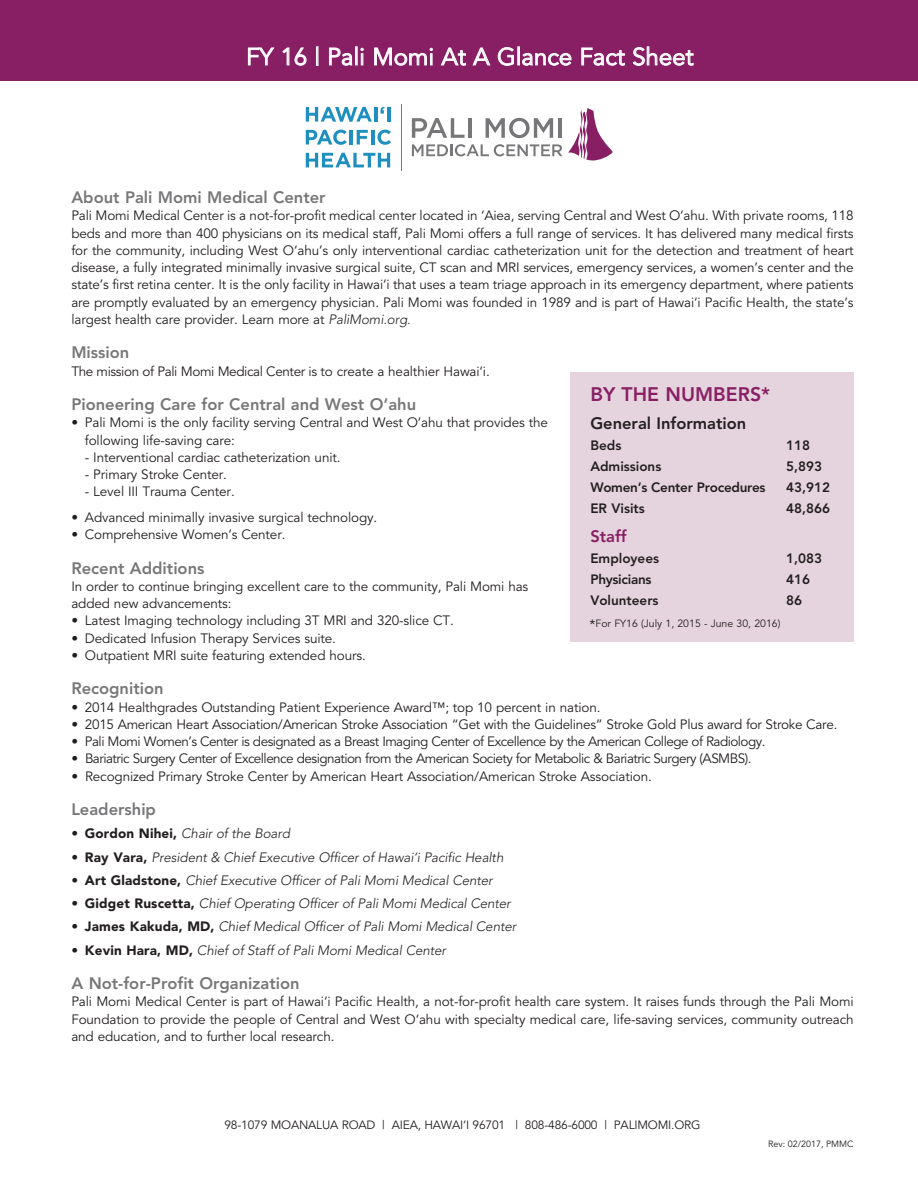
<style>
.page{position:relative;width:918px;height:1188px;background:#fff}
.page>*{position:absolute;margin:0;border:0;box-sizing:border-box;transform-origin:0 0}
.t1{font:24px "Avenir";color:#fff}
.t2{font:800 19.5px "Avenir";color:#881f65}
.t3{font:800 16.5px "Avenir";color:#777779}
.t4{font:800 16.5px "Avenir";color:#231f20}
.t5{font:800 16.5px "Avenir";color:#881f65}
.t6{font:13.5px/17.2px "Avenir";letter-spacing:-.01em;color:#231f20;text-align:justify}
.t7{font:italic 300 13.5px "Avenir";letter-spacing:-.01em;color:#231f20}
.t8{font:13.5px "Avenir";letter-spacing:-.04em;color:#231f20}
.t9{font:800 13.5px "Avenir";color:#231f20}
.t10{font:13.5px "Avenir";letter-spacing:-.03em;color:#231f20}
.t11{font:800 13.5px "Avenir";letter-spacing:-.02em;color:#231f20}
.t12{font:12px "Avenir";letter-spacing:-.015em;color:#231f20}
.t13{font:10.5px "Avenir";color:#231f20}
.t14{font:9px "Avenir";color:#231f20}
.s1{font-weight:300;font-style:italic}
.s2{font-weight:900;font-style:normal}
.s3{font-size:13.5px}
</style>
<div class="page">
<div style="left:0;top:0;width:918px;height:81px;background:#881f65"></div>
<svg style="left:248px;top:47px;width:27px;height:19px"></svg>
<svg style="left:282px;top:47px;width:25px;height:19px"></svg>
<div style="left:316px;top:46px;width:2px;height:20px;border:1px solid #fff"></div>
<svg style="left:329px;top:47px;width:24px;height:19px"></svg>
<div style="left:355px;top:46px;width:3px;height:19px;border:1px solid #fff"></div>
<svg style="left:361px;top:48px;width:3px;height:17px"></svg>
<svg style="left:374px;top:47px;width:59px;height:19px"></svg>
<svg style="left:440px;top:47px;width:26px;height:19px"></svg>
<svg style="left:472px;top:47px;width:19px;height:19px"></svg>
<svg style="left:497px;top:47px;width:17px;height:19px"></svg>
<div style="left:517px;top:46px;width:3px;height:19px;border:1px solid #fff"></div>
<svg style="left:522px;top:53px;width:50px;height:13px"></svg>
<svg style="left:581px;top:47px;width:44px;height:19px"></svg>
<svg style="left:632px;top:46px;width:62px;height:20px"></svg>
<div style="left:570px;top:372px;width:284px;height:270px;background:#e5d4dd"></div>
<svg style="left:568px;top:108px;width:45px;height:53px"></svg>
<svg style="left:412px;top:118px;width:53px;height:20px"></svg>
<hr style="left:468px;top:118px;width:4px;height:20px;background:#777779">
<svg style="left:486px;top:118px;width:67px;height:20px"></svg>
<hr style="left:558px;top:118px;width:4px;height:20px;background:#777779">
<svg style="left:412px;top:144px;width:150px;height:12px"></svg>
<svg style="left:306px;top:107px;width:66px;height:15px"></svg>
<hr style="left:374px;top:107px;width:4px;height:15px;background:#1e8fbf">
<svg style="left:381px;top:107px;width:4px;height:7px"></svg>
<hr style="left:387px;top:107px;width:3px;height:15px;background:#1e8fbf">
<svg style="left:306px;top:130px;width:41px;height:15px"></svg>
<hr style="left:350px;top:130px;width:3px;height:15px;background:#1e8fbf">
<svg style="left:357px;top:130px;width:11px;height:15px"></svg>
<hr style="left:371px;top:130px;width:3px;height:15px;background:#1e8fbf">
<svg style="left:378px;top:130px;width:13px;height:15px"></svg>
<svg style="left:306px;top:153px;width:84px;height:14px"></svg>
<hr style="left:401px;top:104px;width:1px;height:66px;background:#777779">
<h1 class="t1" style="left:246px;top:43px;width:449px">FY 16 | Pali Momi At A Glance Fact Sheet</h1>
<p class="t3" style="left:71px;top:188px;width:256px">About Pali Momi Medical Center</p>
<p class="t6" style="left:71px;top:208px;width:784px">Pali Momi Medical Center is a not-for-profit medical center located in ‘Aiea, serving Central and West O‘ahu. With private rooms, 118 beds and more than 400 physicians on its medical staff, Pali Momi offers a full range of services. It has delivered many medical firsts for the community, including West O‘ahu’s only interventional cardiac catheterization unit for the detection and treatment of heart disease, a fully integrated minimally invasive surgical suite, CT scan and MRI services, emergency services, a women’s center and the state’s first retina center. It is the only facility in Hawai‘i that uses a team triage approach in its emergency department, where patients are promptly evaluated by an emergency physician. Pali Momi was founded in 1989 and is part of Hawai‘i Pacific Health, the state’s largest health care provider. Learn more at <span class="s1">PaliMomi.org.</span></p>
<p class="t3" style="left:71px;top:343px;width:60px">Mission</p>
<p class="t10" style="left:71px;top:363px;width:420px">The mission of Pali Momi Medical Center is to create a healthier Hawai‘i.</p>
<p class="t3" style="left:71px;top:395px;width:346px">Pioneering Care for Central and West O‘ahu</p>
<p class="t6" style="left:85px;top:415px;width:465px;text-indent:-14px">• Pali Momi is the only facility serving Central and West O’ahu that provides the following life-saving care:</p>
<p class="t6" style="left:85px;top:449px;width:257px">- Interventional cardiac catheterization unit.</p>
<p class="t6" style="left:85px;top:466px;width:143px">- Primary Stroke Center.</p>
<p class="t6" style="left:85px;top:484px;width:151px">- Level III Trauma Center.</p>
<p class="t6" style="left:71px;top:509px;width:307px">• Advanced minimally invasive surgical technology.</p>
<p class="t6" style="left:71px;top:526px;width:216px">• Comprehensive Women’s Center.</p>
<p class="t3" style="left:71px;top:558px;width:135px">Recent Additions</p>
<p class="t6" style="left:71px;top:578px;width:458px">In order to continue bringing excellent care to the community, Pali Momi has added new advancements:</p>
<p class="t6" style="left:71px;top:613px;width:384px">• Latest Imaging technology including 3T MRI and 320-slice CT.</p>
<p class="t6" style="left:71px;top:630px;width:266px">• Dedicated Infusion Therapy Services suite.</p>
<p class="t6" style="left:71px;top:647px;width:296px">• Outpatient MRI suite featuring extended hours.</p>
<p class="t3" style="left:71px;top:679px;width:94px">Recognition</p>
<p class="t6" style="left:71px;top:699px;width:531px">• 2014 Healthgrades Outstanding Patient Experience Award™; top 10 percent in nation.</p>
<p class="t6" style="left:71px;top:716px;width:768px">• 2015 American Heart Association/American Stroke Association “Get with the Guidelines” Stroke Gold Plus award for Stroke Care.</p>
<p class="t8" style="left:71px;top:734px;width:696px">• Pali Momi Women’s Center is designated as a Breast Imaging Center of Excellence by the American College of Radiology.</p>
<p class="t8" style="left:72px;top:751px;width:681px">• Bariatric Surgery Center of Excellence designation from the American Society for Metabolic &amp; Bariatric Surgery (ASMBS).</p>
<p class="t6" style="left:72px;top:768px;width:582px">• Recognized Primary Stroke Center by American Heart Association/American Stroke Association.</p>
<p class="t3" style="left:71px;top:800px;width:86px">Leadership</p>
<p class="t7" style="left:71px;top:826px;width:220px"><span class="s2">• Gordon Nihei,</span> Chair of the Board</p>
<p class="t7" style="left:71px;top:849px;width:434px"><span class="s2">• Ray Vara,</span> President &amp; Chief Executive Officer of Hawai‘i Pacific Health</p>
<p class="t7" style="left:71px;top:872px;width:423px"><span class="s2">• Art Gladstone,</span> Chief Executive Officer of Pali Momi Medical Center</p>
<p class="t7" style="left:71px;top:896px;width:441px"><span class="s2">• Gidget Ruscetta,</span> Chief Operating Officer of Pali Momi Medical Center</p>
<p class="t7" style="left:71px;top:919px;width:446px"><span class="s2">• James Kakuda, MD,</span> Chief Medical Officer of Pali Momi Medical Center</p>
<p class="t7" style="left:71px;top:942px;width:376px"><span class="s2">• Kevin Hara, MD,</span> Chief of Staff of Pali Momi Medical Center</p>
<p class="t3" style="left:71px;top:974px;width:230px">A Not-for-Profit Organization</p>
<p class="t6" style="left:71px;top:994px;width:784px">Pali Momi Medical Center is part of Hawai‘i Pacific Health, a not-for-profit health care system. It raises funds through the Pali Momi Foundation to provide the people of Central and West O‘ahu with specialty medical care, life-saving services, community outreach and education, and to further local research.</p>
<h2 class="t2" style="left:590px;top:382px;width:181px">BY THE NUMBERS*</h2>
<p class="t4" style="left:590px;top:414px;width:157px">General Information</p>
<p class="t9" style="left:590px;top:437px;width:32px">Beds</p>
<p class="t9" style="left:786px;top:437px;width:25px">118</p>
<p class="t9" style="left:590px;top:458px;width:72px">Admissions</p>
<p class="t9" style="left:786px;top:458px;width:37px">5,893</p>
<p class="t11" style="left:590px;top:479px;width:177px">Women’s Center Procedures</p>
<p class="t9" style="left:786px;top:479px;width:45px">43,912</p>
<p class="t9" style="left:590px;top:500px;width:56px">ER Visits</p>
<p class="t9" style="left:786px;top:500px;width:45px">48,866</p>
<p class="t5" style="left:590px;top:526px;width:38px">Staff</p>
<p class="t9" style="left:590px;top:550px;width:70px">Employees</p>
<p class="t9" style="left:786px;top:550px;width:37px">1,083</p>
<p class="t11" style="left:590px;top:571px;width:63px">Physicians</p>
<p class="t9" style="left:786px;top:571px;width:25px">416</p>
<p class="t9" style="left:590px;top:592px;width:70px">Volunteers</p>
<p class="t9" style="left:786px;top:592px;width:17px">86</p>
<p class="t13" style="left:590px;top:618px;width:192px"><span class="s3">*</span>For FY16 (July 1, 2015 - June 30, 2016)</p>
<p class="t12" style="left:224px;top:1118px;width:132px">98-1079 Moanalua Road</p>
<p class="t12" style="left:382px;top:1118px;width:59px">| Aiea, Hawai</p>
<p class="t12" style="left:463px;top:1118px;width:152px">‘i 96701 | 808-486-6000 | palimomi</p>
<p class="t12" style="left:671px;top:1118px;width:13px">.org</p>
<p class="t14" style="left:768px;top:1139px;width:87px">Rev: 02/2017, PMMC</p>
</div>
